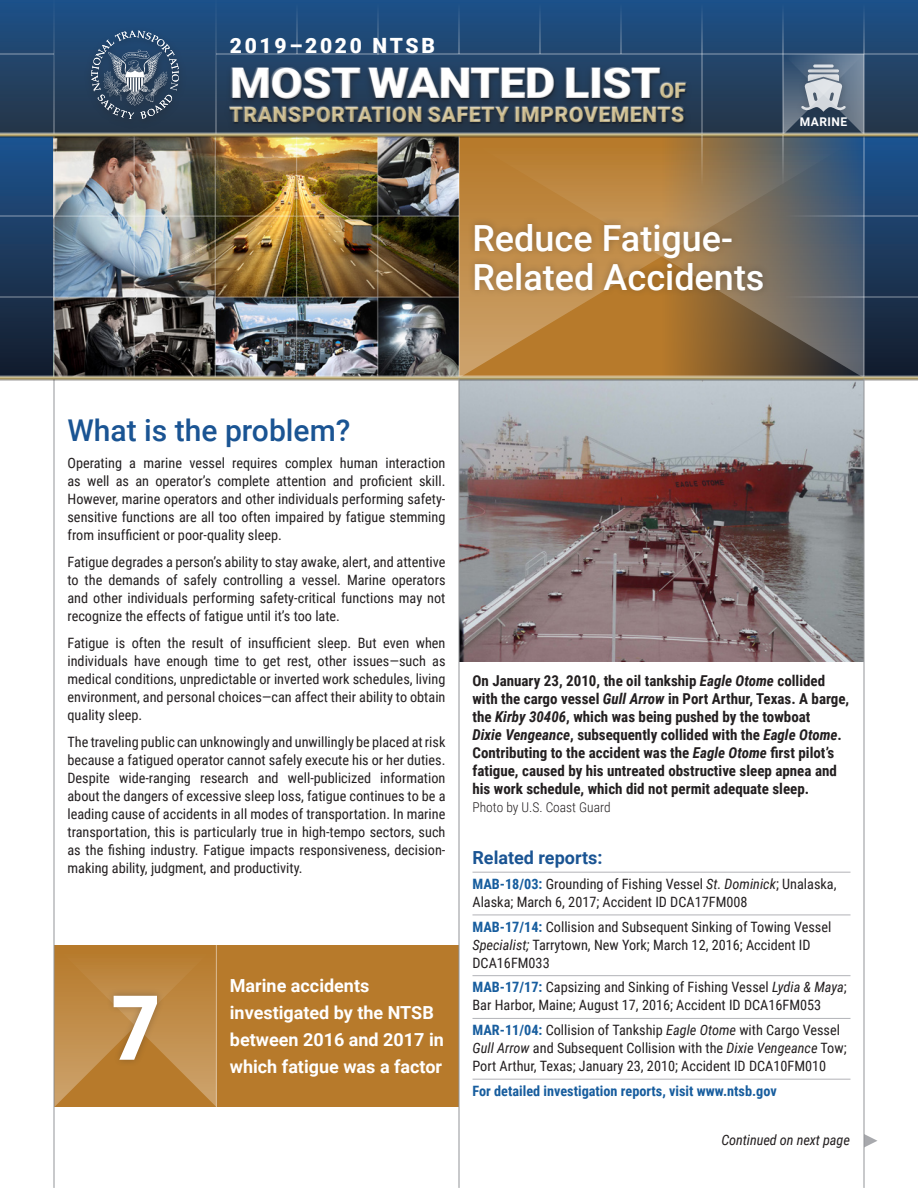
<style>
.page{position:relative;width:918px;height:1188px;background:#fff}
.page>*{position:absolute;margin:0;border:0;box-sizing:border-box;transform-origin:0 0}
.t1{font:900 90px "Roboto";color:#fff}
.t2{font:900 42px "Roboto";letter-spacing:-.015em;color:#fff;scale:1.12 1}
.Title_-_issue{font:500 36px/39px "Roboto";color:#fff}
.Big_question{font:500 30px "Roboto";color:#1a5493}
.t3{font:900 21px "Roboto";letter-spacing:.03em;color:#cebe90}
.t4{font:900 21px "Roboto";letter-spacing:.13em;color:#fff}
.t5{font:700 18px/27px "Roboto";color:#fff}
.t6{font:700 18px "Roboto";color:#1a5493}
.t7{font:700 15px/18px "Roboto Condensed";color:#231f20}
.Paragraph_Style_1{font:14.25px/18px "Roboto Condensed";color:#231f20;text-align:justify}
.t8{font:700 14.25px "Roboto Condensed";color:#175d9e}
.t9{font:italic 14.25px "Roboto Condensed";letter-spacing:-.005em;color:#231f20}
.t10{font:300 13.5px "Roboto Condensed";color:#231f20}
.t11{font:700 12px "Roboto";letter-spacing:.035em;color:#fff}
.s1{font-size:21px;color:#cebe90}
.s2{font-style:italic}
.s3{font-weight:700;color:#175d9e}
</style>
<div class="page">
<div style="left:0;top:0;width:918px;height:135px;background:linear-gradient(to bottom,#1d5189,#273546)"></div>
<hr style="left:0;top:54px;width:54px;height:1px;background:#fff">
<hr style="left:216px;top:54px;width:702px;height:1px;background:#fff">
<hr style="left:621px;top:0;width:1px;height:54px;background:#fff">
<hr style="left:540px;top:0;width:1px;height:54px;background:#fff">
<hr style="left:459px;top:0;width:1px;height:54px;background:#fff">
<hr style="left:378px;top:1px;width:1px;height:54px;background:#fff">
<hr style="left:216px;top:0;width:1px;height:134px;background:#fff">
<hr style="left:54px;top:0;width:1px;height:135px;background:#fff">
<hr style="left:297px;top:0;width:1px;height:54px;background:#fff">
<hr style="left:702px;top:0;width:1px;height:54px;background:#fff">
<div style="left:223px;top:64px;width:470px;height:69px;background:#231f20;opacity:.55"></div>
<div style="left:229px;top:68px;width:459px;height:56px;background:#231f20;opacity:.3"></div>
<hr style="left:864px;top:0;width:1px;height:54px;background:#fff">
<hr style="left:783px;top:0;width:1px;height:54px;background:#fff">
<hr style="left:702px;top:54px;width:1px;height:81px;background:#fff">
<hr style="left:864px;top:54px;width:1px;height:81px;background:#fff">
<div style="left:84px;top:26px;width:103px;height:104px;background:#231f20;opacity:.55"></div>
<svg style="left:91px;top:30px;width:88px;height:89px;background:#465d77"></svg>
<svg style="left:783px;top:54px;width:81px;height:78px;background:#6a7b8d"></svg>
<div style="left:54px;top:945px;width:405px;height:162px;background:#b77a2b"></div>
<hr style="left:216px;top:945px;width:1px;height:162px;background:#fff">
<svg style="left:55px;top:945px;width:161px;height:162px"></svg>
<hr style="left:54px;top:378px;width:1px;height:810px;background:#939598">
<svg style="left:865px;top:1134px;width:13px;height:13px"></svg>
<img style="left:460px;top:381px;width:404px;height:281px">
<div style="left:0;top:135px;width:918px;height:243px;background:linear-gradient(to bottom,#1f5590,#161c2a)"></div>
<hr style="left:0;top:216px;width:54px;height:1px;background:#fff">
<hr style="left:783px;top:216px;width:135px;height:1px;background:#fff">
<hr style="left:0;top:297px;width:54px;height:1px;background:#fff">
<hr style="left:783px;top:297px;width:135px;height:1px;background:#fff">
<hr style="left:864px;top:135px;width:1px;height:241px;background:#fff">
<svg style="left:460px;top:138px;width:404px;height:237px;background:#92734a"></svg>
<div style="left:467px;top:216px;width:303px;height:82px;background:#231f20;opacity:.3"></div>
<img style="left:55px;top:138px;width:404px;height:237px">
<hr style="left:54px;top:135px;width:1px;height:243px;background:#fff">
<hr style="left:459px;top:135px;width:1px;height:243px;background:#fff">
<hr style="left:0;top:132px;width:918px;height:4px;background:#546270">
<div style="left:0;top:133px;width:918px;height:5px;background:#231f20;opacity:.3"></div>
<div style="left:0;top:375px;width:918px;height:5px;background:#fff;opacity:.5"></div>
<div style="left:0;top:376px;width:918px;height:5px;background:#231f20;opacity:.3"></div>
<hr style="left:472px;top:872px;width:378px;height:1px;background:#b2b3b7">
<hr style="left:472px;top:915px;width:378px;height:1px;background:#b2b3b7">
<hr style="left:472px;top:975px;width:378px;height:1px;background:#b2b3b7">
<hr style="left:472px;top:1018px;width:378px;height:1px;background:#b2b3b7">
<hr style="left:472px;top:1079px;width:378px;height:1px;background:#b2b3b7">
<hr style="left:459px;top:378px;width:1px;height:810px;background:#939598">
<hr style="left:864px;top:378px;width:1px;height:810px;background:#939598">
<hr style="left:783px;top:135px;width:1px;height:54px;background:#fff">
<hr style="left:702px;top:135px;width:1px;height:54px;background:#fff">
<div style="left:106px;top:988px;width:59px;height:79px;background:#231f20;opacity:.3"></div>
<p class="t4" style="left:230px;top:31px;width:207px">2019–2020 NTSB</p>
<h2 class="t2" style="left:230px;top:54px;width:408px">MOST WANTED LIST<span class="s1">OF</span></h2>
<h3 class="t3" style="left:230px;top:100px;width:456px">TRANSPORTATION SAFETY IMPROVEMENTS</h3>
<p class="t11" style="left:800px;top:113px;width:49px">MARINE</p>
<p class="Title_-_issue" style="left:472px;top:217px;width:294px">Reduce Fatigue-<br>Related Accidents</p>
<p class="Big_question" style="left:68px;top:409px;width:284px">What is the problem?</p>
<p class="Paragraph_Style_1" style="left:68px;top:453px;width:380px">Operating a marine vessel requires complex human interaction as well as an operator’s complete attention and proficient skill.<br>However, marine operators and other individuals performing safety&shy;sensitive functions are all too often impaired by fatigue stemming from insufficient or poor-quality sleep.</p>
<p class="Paragraph_Style_1" style="left:68px;top:552px;width:380px">Fatigue degrades a person’s ability to stay awake, alert, and attentive to the demands of safely controlling a vessel. Marine operators and other individuals performing safety-critical functions may not recognize the effects of fatigue until it’s too late.</p>
<p class="Paragraph_Style_1" style="left:68px;top:633px;width:380px">Fatigue is often the result of insufficient sleep. But even when individuals have enough time to get rest, other issues—such as medical conditions, unpredictable or inverted work schedules, living environment, and personal choices—can affect their ability to obtain quality sleep.</p>
<p class="Paragraph_Style_1" style="left:68px;top:732px;width:380px">The traveling public can unknowingly and unwillingly be placed at risk because a fatigued operator cannot safely execute his or her duties.<br>Despite wide-ranging research and well-publicized information about the dangers of excessive sleep loss, fatigue continues to be a leading cause of accidents in all modes of transportation. In marine transportation, this is particularly true in high-tempo sectors, such as the fishing industry. Fatigue impacts responsiveness, decision&shy;making ability, judgment, and productivity.</p>
<p class="t1" style="left:111px;top:965px;width:50px">7</p>
<p class="t5" style="left:230px;top:972px;width:216px">Marine accidents investigated by the NTSB between 2016 and 2017 in which fatigue was a factor</p>
<p class="t7" style="left:472px;top:671px;width:378px">On January 23, 2010, the oil tankship <span class="s2">Eagle Otome</span> collided with the cargo vessel <span class="s2">Gull Arrow</span> in Port Arthur, Texas. A barge, the <span class="s2">Kirby 30406</span>, which was being pushed by the towboat<br><span class="s2">Dixie Vengeance</span>, subsequently collided with the <span class="s2">Eagle Otome</span>.<br>Contributing to the accident was the <span class="s2">Eagle Otome</span> first pilot’s fatigue, caused by his untreated obstructive sleep apnea and his work schedule, which did not permit adequate sleep.</p>
<p class="t10" style="left:472px;top:798px;width:140px">Photo by U.S. Coast Guard</p>
<p class="t6" style="left:472px;top:845px;width:131px">Related reports:</p>
<p class="Paragraph_Style_1" style="left:472px;top:874px;width:366px"><span class="s3">MAB-18/03:</span> Grounding of Fishing Vessel <span class="s2">St. Dominick</span>; Unalaska,<br>Alaska; March 6, 2017; Accident ID DCA17FM008</p>
<p class="Paragraph_Style_1" style="left:472px;top:917px;width:360px;text-align:left"><span class="s3">MAB-17/14:</span> Collision and Subsequent Sinking of Towing Vessel<br><span class="s2">Specialist;</span> Tarrytown, New York; March 12, 2016; Accident ID<br>DCA16FM033</p>
<p class="Paragraph_Style_1" style="left:472px;top:978px;width:376px"><span class="s3">MAB-17/17:</span> Capsizing and Sinking of Fishing Vessel <span class="s2">Lydia &amp; Maya</span>;<br>Bar Harbor, Maine; August 17, 2016; Accident ID DCA16FM053</p>
<p class="Paragraph_Style_1" style="left:472px;top:1020px;width:376px;text-align:left"><span class="s3">MAR-11/04:</span> Collision of Tankship <span class="s2">Eagle Otome</span> with Cargo Vessel<br><span class="s2">Gull Arrow</span> and Subsequent Collision with the <span class="s2">Dixie Vengeance</span> Tow;<br>Port Arthur, Texas; January 23, 2010; Accident ID DCA10FM010</p>
<p class="t8" style="left:472px;top:1081px;width:306px">For detailed investigation reports, visit www.ntsb.gov</p>
<p class="t9" style="left:721px;top:1130px;width:130px">Continued on next page</p>
</div>
